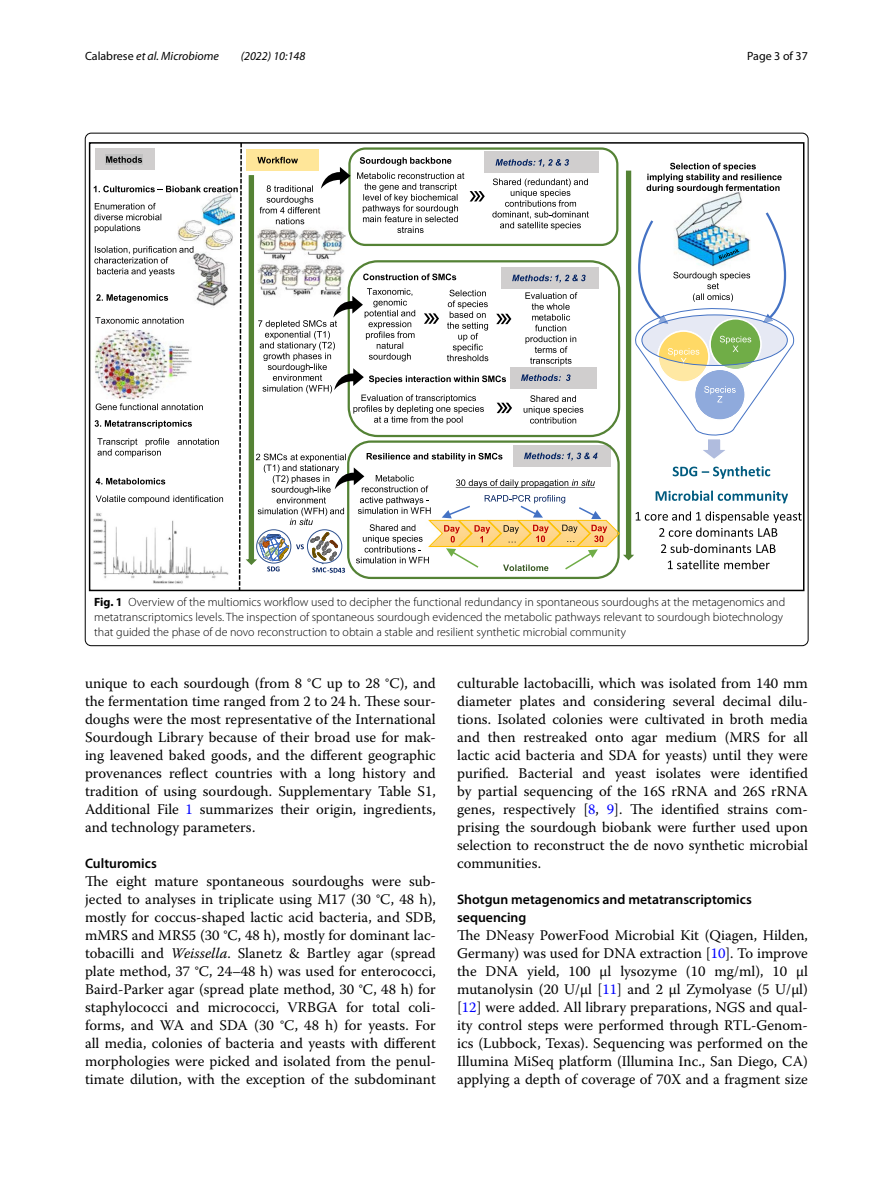
<style>
.page{position:relative;width:893px;height:1187px;background:#fff}
.page>*{position:absolute;margin:0;border:0;box-sizing:border-box;transform-origin:0 0}
.t1{font:14.7px/18px "Warnock Pro";color:#000;text-align:justify}
.t2{font:600 13.8px/18px "Myriad Pro";color:#000}
.t3{font:300 12px/15px "Myriad Pro";color:#000}
.t4{font:italic 12px "Myriad Pro";color:#000}
.t5{font:12px "Myriad Pro";color:#000}
.s1{font-style:normal}
.s2{font-weight:700}
.s3{color:#00f}
.s4{font-style:italic}
</style>
<div class="page">
<svg style="left:94px;top:142px;width:708px;height:449px"></svg>
<p class="t4" style="left:85px;top:48px;width:135px"><span class="s1">Calabrese</span> et al. Microbiome</p>
<p class="t4" style="left:241px;top:48px;width:66px">(2022) 10:148</p>
<p class="t5" style="left:747px;top:49px;width:62px">Page 3 of 37</p>
<p class="t3" style="left:94px;top:595px;width:692px"><span class="s2">Fig. 1</span> Overview of the multiomics workflow used to decipher the functional redundancy in spontaneous sourdoughs at the metagenomics and metatranscriptomics levels. The inspection of spontaneous sourdough evidenced the metabolic pathways relevant to sourdough biotechnology that guided the phase of de novo reconstruction to obtain a stable and resilient synthetic microbial community</p>
<p class="t1" style="left:85px;top:673px;width:352px">unique to each sourdough (from 8 °C up to 28 °C), and the fermentation time ranged from 2 to 24 h. These sour&shy;doughs were the most representative of the International Sourdough Library because of their broad use for mak&shy;ing leavened baked goods, and the different geographic provenances reflect countries with a long history and tradition of using sourdough. Supplementary Table S1, Additional File <span class="s3">1</span> summarizes their origin, ingredients, and technology parameters.</p>
<p class="t2" style="left:85px;top:853px;width:73px">Culturomics</p>
<p class="t1" style="left:85px;top:871px;width:352px">The eight mature spontaneous sourdoughs were sub&shy;jected to analyses in triplicate using M17 (30 °C, 48 h), mostly for coccus-shaped lactic acid bacteria, and SDB, mMRS and MRS5 (30 °C, 48 h), mostly for dominant lac&shy;tobacilli and <span class="s4">Weissella</span>. Slanetz &amp; Bartley agar (spread plate method, 37 °C, 24–48 h) was used for enterococci, Baird-Parker agar (spread plate method, 30 °C, 48 h) for staphylococci and micrococci, VRBGA for total coli&shy;forms, and WA and SDA (30 °C, 48 h) for yeasts. For all media, colonies of bacteria and yeasts with different morphologies were picked and isolated from the penul&shy;timate dilution, with the exception of the subdominant</p>
<p class="t1" style="left:457px;top:673px;width:352px">culturable lactobacilli, which was isolated from 140 mm diameter plates and considering several decimal dilu&shy;tions. Isolated colonies were cultivated in broth media and then restreaked onto agar medium (MRS for all lactic acid bacteria and SDA for yeasts) until they were purified. Bacterial and yeast isolates were identified by partial sequencing of the 16S rRNA and 26S rRNA genes, respectively [<span class="s3">8</span>, <span class="s3">9</span>]. The identified strains com&shy;prising the sourdough biobank were further used upon selection to reconstruct the de novo synthetic microbial communities.</p>
<p class="t2" style="left:457px;top:889px;width:296px">Shotgun metagenomics and metatranscriptomics sequencing</p>
<p class="t1" style="left:457px;top:925px;width:352px">The DNeasy PowerFood Microbial Kit (Qiagen, Hilden, Germany) was used for DNA extraction [<span class="s3">10</span>]. To improve the DNA yield, 100 μl lysozyme (10 mg/ml), 10 μl mutanolysin (20 U/μl [<span class="s3">11</span>] and 2 μl Zymolyase (5 U/μl) [<span class="s3">12</span>] were added. All library preparations, NGS and qual&shy;ity control steps were performed through RTL-Genom&shy;ics (Lubbock, Texas). Sequencing was performed on the Illumina MiSeq platform (Illumina Inc., San Diego, CA) applying a depth of coverage of 70X and a fragment size</p>
</div>
